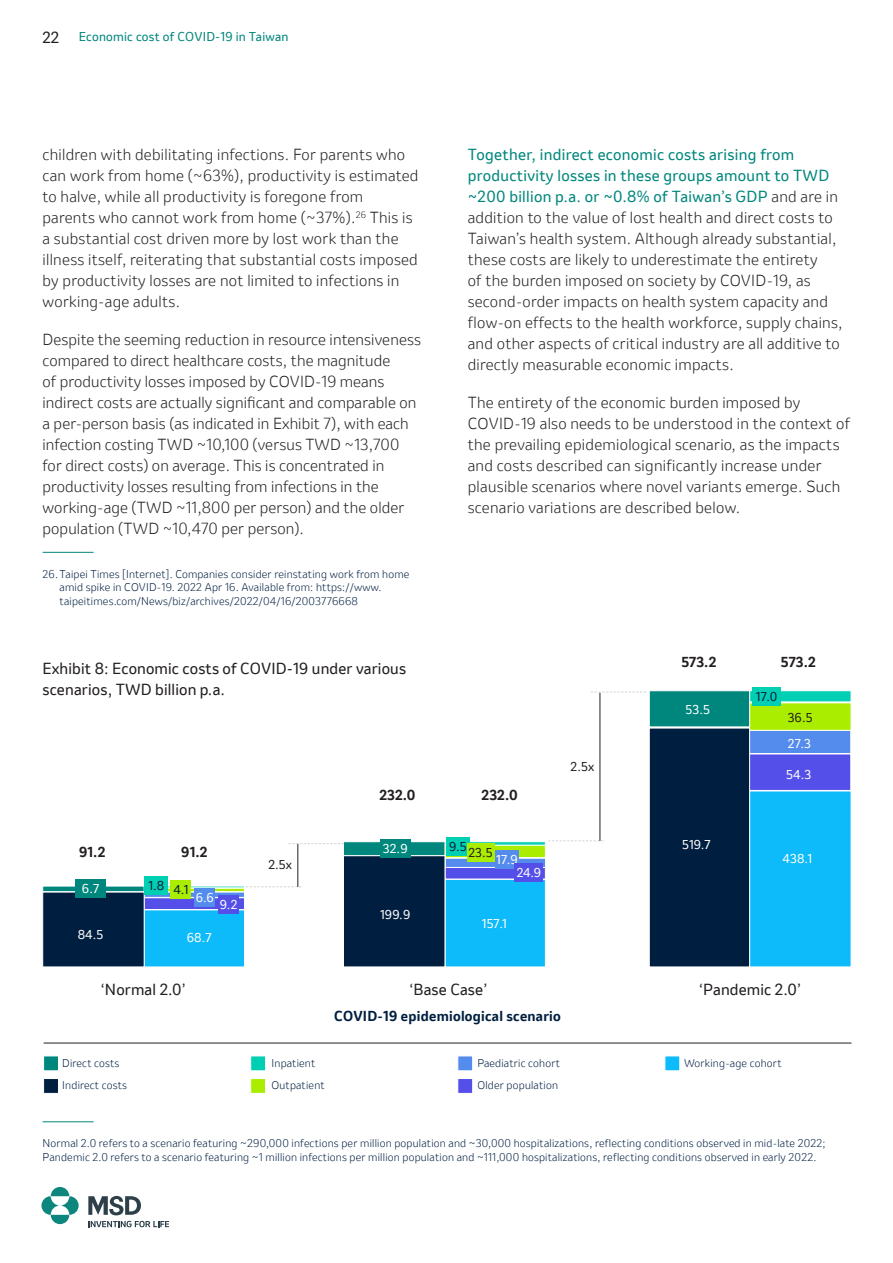
<style>
.page{position:relative;width:893px;height:1263px;background:#fff}
.page>*{position:absolute;margin:0;border:0;box-sizing:border-box;transform-origin:0 0}
.t1{font:300 15px/21px "Invention";letter-spacing:.02em;color:#231f20}
.t2{font:15px/21px "Invention";letter-spacing:.01em;color:#231f20}
.t3{font:700 13.5px "Invention";letter-spacing:.02em;color:#001f40}
.t4{font:700 13.5px "Invention";letter-spacing:.01em;color:#231f20}
.t5{font:12px "Invention";letter-spacing:.01em;color:#fff}
.t6{font:12px "Invention";letter-spacing:.02em;color:#00877d}
.t7{font:12px "Invention";letter-spacing:.01em;color:#231f20}
.t8{font:12px "Invention";color:#001f40}
.t9{font:300 10.5px/13.5px "Invention";letter-spacing:.02em;color:#001f40}
.s1{font-weight:400;color:#00877d}
</style>
<div class="page">
<div style="left:749px;top:791px;width:102px;height:176px;background:#0dbafa"></div>
<div style="left:749px;top:753px;width:102px;height:38px;background:#544fe8;border:1px solid #fff"></div>
<div style="left:749px;top:730px;width:102px;height:24px;background:#548ced;border:1px solid #fff"></div>
<div style="left:749px;top:703px;width:102px;height:27px;background:#abed00"></div>
<div style="left:749px;top:690px;width:102px;height:12px;background:#00cfb3;border:1px solid #fff"></div>
<div style="left:649px;top:728px;width:101px;height:239px;background:#001f40;border:1px solid #fff"></div>
<div style="left:649px;top:690px;width:101px;height:37px;background:#00877d;border:1px solid #fff"></div>
<div style="left:445px;top:879px;width:101px;height:88px;background:#0dbafa;border:1px solid #fff"></div>
<div style="left:445px;top:866px;width:101px;height:13px;background:#544fe8"></div>
<div style="left:445px;top:858px;width:101px;height:10px;background:#548ced;border:1px solid #fff"></div>
<div style="left:445px;top:844px;width:101px;height:14px;background:#abed00;border:1px solid #fff"></div>
<svg style="left:445px;top:841px;width:101px;height:4px"></svg>
<div style="left:343px;top:855px;width:102px;height:112px;background:#001f40;border:1px solid #fff"></div>
<div style="left:343px;top:841px;width:102px;height:15px;background:#00877d;border:1px solid #fff"></div>
<svg style="left:246px;top:886px;width:55px;height:1px"></svg>
<svg style="left:289px;top:843px;width:55px;height:1px"></svg>
<hr style="left:297px;top:844px;width:1px;height:43px;background:#241f21">
<svg style="left:548px;top:840px;width:55px;height:1px"></svg>
<svg style="left:591px;top:692px;width:55px;height:1px"></svg>
<hr style="left:600px;top:693px;width:1px;height:148px;background:#241f21">
<div style="left:380px;top:839px;width:31px;height:19px;background:#00877d"></div>
<div style="left:446px;top:837px;width:24px;height:18px;background:#00cfb3"></div>
<div style="left:752px;top:687px;width:29px;height:18px;background:#00cfb3"></div>
<div style="left:495px;top:851px;width:24px;height:18px;background:#548ced"></div>
<div style="left:514px;top:864px;width:29px;height:18px;background:#544fe8"></div>
<div style="left:467px;top:843px;width:27px;height:18px;background:#abed00"></div>
<div style="left:144px;top:910px;width:101px;height:57px;background:#0dbafa;border:1px solid #fff"></div>
<div style="left:144px;top:897px;width:101px;height:13px;background:#544fe8;border:1px solid #fff"></div>
<svg style="left:144px;top:892px;width:100px;height:5px"></svg>
<svg style="left:144px;top:888px;width:100px;height:4px"></svg>
<hr style="left:144px;top:886px;width:101px;height:2px;background:#00cfb3">
<div style="left:43px;top:892px;width:101px;height:75px;background:#001f40"></div>
<svg style="left:43px;top:886px;width:101px;height:6px"></svg>
<div style="left:75px;top:879px;width:31px;height:18px;background:#00877d"></div>
<div style="left:170px;top:881px;width:21px;height:18px;background:#abed00"></div>
<div style="left:194px;top:888px;width:21px;height:18px;background:#548ced"></div>
<div style="left:218px;top:895px;width:21px;height:18px;background:#544fe8"></div>
<hr style="left:44px;top:1043px;width:807px;height:1px;background:#241f21">
<div style="left:145px;top:876px;width:23px;height:19px;background:#00cfb3"></div>
<div style="left:43px;top:1055px;width:16px;height:16px;background:#00877d;border:1px solid #fff"></div>
<div style="left:250px;top:1055px;width:16px;height:16px;background:#00cfb3;border:1px solid #fff"></div>
<div style="left:457px;top:1055px;width:16px;height:16px;background:#548ced;border:1px solid #fff"></div>
<div style="left:664px;top:1055px;width:16px;height:16px;background:#0dbafa;border:1px solid #fff"></div>
<div style="left:43px;top:1078px;width:16px;height:16px;background:#001f40;border:1px solid #fff"></div>
<div style="left:250px;top:1078px;width:16px;height:16px;background:#abed00;border:1px solid #fff"></div>
<div style="left:457px;top:1078px;width:16px;height:16px;background:#544fe8;border:1px solid #fff"></div>
<hr style="left:43px;top:1121px;width:51px;height:1px;background:#00877d">
<hr style="left:43px;top:552px;width:51px;height:1px;background:#00877d">
<svg style="left:41px;top:1187px;width:38px;height:37px"></svg>
<svg style="left:88px;top:1196px;width:53px;height:19px"></svg>
<svg style="left:88px;top:1221px;width:81px;height:6px"></svg>
<p class="t2" style="left:43px;top:27px;width:18px">22</p>
<p class="t6" style="left:79px;top:28px;width:211px">Economic cost of COVID-19 in Taiwan</p>
<p class="t1" style="left:43px;top:144px;width:377px">children with debilitating infections. For parents who can work from home (~63%), productivity is estimated to halve, while all productivity is foregone from parents who cannot work from home (~37%).<sup>26</sup> This is a substantial cost driven more by lost work than the illness itself, reiterating that substantial costs imposed by productivity losses are not limited to infections in working-age adults.</p>
<p class="t1" style="left:43px;top:329px;width:380px">Despite the seeming reduction in resource intensiveness compared to direct healthcare costs, the magnitude<br>of productivity losses imposed by COVID-19 means indirect costs are actually significant and comparable on a per-person basis (as indicated in Exhibit 7), with each infection costing TWD ~10,100 (versus TWD ~13,700 for direct costs) on average. This is concentrated in productivity losses resulting from infections in the working-age (TWD ~11,800 per person) and the older population (TWD ~10,470 per person).</p>
<p class="t9" style="left:60px;top:567px;width:351px;text-indent:-17px">26.Taipei Times [Internet]. Companies consider reinstating work from home amid spike in COVID-19. 2022 Apr 16. Available from: https://www. taipeitimes.com/News/biz/archives/2022/04/16/2003776668</p>
<p class="t2" style="left:43px;top:657px;width:365px">Exhibit 8: Economic costs of COVID-19 under various scenarios, TWD billion p.a.</p>
<p class="t4" style="left:79px;top:843px;width:28px">91.2</p>
<p class="t4" style="left:181px;top:843px;width:28px">91.2</p>
<p class="t8" style="left:148px;top:877px;width:18px">1.8</p>
<p class="t5" style="left:82px;top:880px;width:19px">6.7</p>
<p class="t8" style="left:173px;top:881px;width:17px">4.1</p>
<p class="t5" style="left:196px;top:889px;width:19px">6.6</p>
<p class="t5" style="left:220px;top:896px;width:19px">9.2</p>
<p class="t5" style="left:78px;top:925px;width:27px">84.5</p>
<p class="t5" style="left:187px;top:929px;width:26px">68.7</p>
<p class="t7" style="left:268px;top:856px;width:25px">2.5x</p>
<p class="t4" style="left:379px;top:785px;width:38px">232.0</p>
<p class="t5" style="left:383px;top:840px;width:26px">32.9</p>
<p class="t5" style="left:380px;top:905px;width:32px">199.9</p>
<p class="t1" style="left:468px;top:144px;width:376px"><span class="s1">Together, indirect economic costs arising from productivity losses in these groups amount to TWD ~200 billion p.a. or ~0.8% of Taiwan’s GDP</span> and are in addition to the value of lost health and direct costs to Taiwan’s health system. Although already substantial, these costs are likely to underestimate the entirety<br>of the burden imposed on society by COVID-19, as second-order impacts on health system capacity and flow-on effects to the health workforce, supply chains, and other aspects of critical industry are all additive to directly measurable economic impacts.</p>
<p class="t1" style="left:468px;top:392px;width:384px">The entirety of the economic burden imposed by COVID-19 also needs to be understood in the context of the prevailing epidemiological scenario, as the impacts and costs described can significantly increase under plausible scenarios where novel variants emerge. Such scenario variations are described below.</p>
<p class="t4" style="left:681px;top:652px;width:36px">573.2</p>
<p class="t4" style="left:781px;top:652px;width:36px">573.2</p>
<p class="t4" style="left:482px;top:785px;width:38px">232.0</p>
<p class="t8" style="left:449px;top:838px;width:19px">9.5</p>
<p class="t7" style="left:468px;top:844px;width:26px">23.5</p>
<p class="t5" style="left:496px;top:851px;width:23px">17.9</p>
<p class="t5" style="left:517px;top:864px;width:26px">24.9</p>
<p class="t5" style="left:482px;top:915px;width:26px">157.1</p>
<p class="t7" style="left:570px;top:758px;width:25px">2.5x</p>
<p class="t5" style="left:686px;top:701px;width:26px">53.5</p>
<p class="t5" style="left:682px;top:836px;width:30px">519.7</p>
<p class="t8" style="left:756px;top:688px;width:23px">17.0</p>
<p class="t7" style="left:788px;top:709px;width:26px">36.5</p>
<p class="t5" style="left:788px;top:735px;width:25px">27.3</p>
<p class="t5" style="left:786px;top:766px;width:27px">54.3</p>
<p class="t5" style="left:782px;top:850px;width:31px">438.1</p>
<p class="t2" style="left:101px;top:979px;width:86px">‘Normal 2.0’</p>
<p class="t2" style="left:409px;top:979px;width:79px">‘Base Case’</p>
<p class="t2" style="left:699px;top:979px;width:103px">‘Pandemic 2.0’</p>
<p class="t3" style="left:334px;top:1006px;width:228px">COVID-19 epidemiological scenario</p>
<p class="t9" style="left:62px;top:1056px;width:59px">Direct costs</p>
<p class="t9" style="left:272px;top:1056px;width:45px">Inpatient</p>
<p class="t9" style="left:477px;top:1056px;width:84px">Paediatric cohort</p>
<p class="t9" style="left:684px;top:1056px;width:99px">Working-age cohort</p>
<p class="t9" style="left:62px;top:1078px;width:66px">Indirect costs</p>
<p class="t9" style="left:272px;top:1078px;width:55px">Outpatient</p>
<p class="t9" style="left:477px;top:1078px;width:82px">Older population</p>
<p class="t9" style="left:43px;top:1137px;width:785px">Normal 2.0 refers to a scenario featuring ~290,000 infections per million population and ~30,000 hospitalizations, reflecting conditions observed in mid-late 2022;<br>Pandemic 2.0 refers to a scenario featuring ~1 million infections per million population and ~111,000 hospitalizations, reflecting conditions observed in early 2022.</p>
</div>
